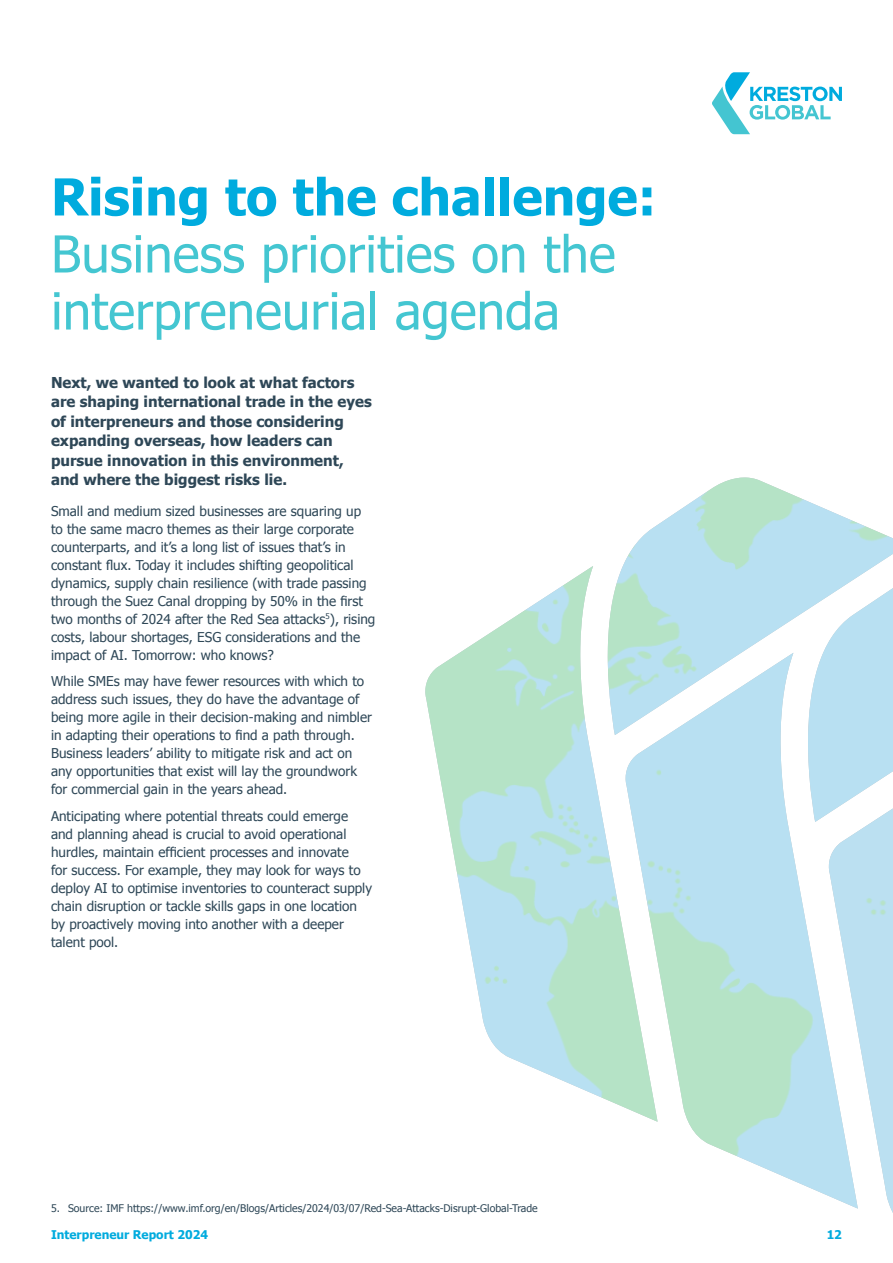
<style>
.page{position:relative;width:893px;height:1263px;background:#fff}
.page>*{position:absolute;margin:0;border:0;box-sizing:border-box;transform-origin:0 0}
.t1{font:51px/57px "Tahoma";color:#44c6d1}
.t2{font:700 51px "Tahoma";color:#00abde}
.t3{font:700 15px/19.5px "Tahoma";color:#2e4757}
.t4{font:13.5px/18px "Tahoma";color:#2e4757}
.t5{font:700 12px "Tahoma";color:#00abde}
.t6{font:10.5px "Tahoma";color:#2e4757}
</style>
<div class="page">
<img style="left:688px;top:1122px;width:170px;height:86px">
<svg style="left:623px;top:477px;width:270px;height:645px;fill:#b8e0f2"></svg>
<img style="left:425px;top:566px;width:233px;height:556px">
<img style="left:642px;top:488px;width:70px;height:49px">
<svg style="left:712px;top:72px;width:130px;height:62px"></svg>
<h1 class="t2" style="left:51px;top:161px;width:607px">Rising to the challenge:</h1>
<h1 class="t1" style="left:51px;top:223px;width:566px">Business priorities on the interpreneurial agenda</h1>
<p class="t3" style="left:51px;top:371px;width:322px">Next, we wanted to look at what factors are shaping international trade in the eyes of interpreneurs and those considering expanding overseas, how leaders can pursue innovation in this environment, and where the biggest risks lie.</p>
<p class="t4" style="left:51px;top:501px;width:326px">Small and medium sized businesses are squaring up to the same macro themes as their large corporate counterparts, and it’s a long list of issues that’s in constant flux. Today it includes shifting geopolitical dynamics, supply chain resilience (with trade passing through the Suez Canal dropping by 50% in the first two months of 2024 after the Red Sea attacks<sup>5</sup>), rising costs, labour shortages, ESG considerations and the impact of AI. Tomorrow: who knows?</p>
<p class="t4" style="left:51px;top:672px;width:322px">While SMEs may have fewer resources with which to address such issues, they do have the advantage of being more agile in their decision-making and nimbler in adapting their operations to find a path through.<br>Business leaders’ ability to mitigate risk and act on any opportunities that exist will lay the groundwork for commercial gain in the years ahead.</p>
<p class="t4" style="left:51px;top:806px;width:323px">Anticipating where potential threats could emerge and planning ahead is crucial to avoid operational hurdles, maintain efficient processes and innovate<br>for success. For example, they may look for ways to deploy AI to optimise inventories to counteract supply chain disruption or tackle skills gaps in one location by proactively moving into another with a deeper talent pool.</p>
<p class="t6" style="left:51px;top:1201px;width:488px">5. Source: IMF https://www.imf.org/en/Blogs/Articles/2024/03/07/Red-Sea-Attacks-Disrupt-Global-Trade</p>
<p class="t5" style="left:51px;top:1226px;width:158px">Interpreneur Report 2024</p>
<p class="t5" style="left:827px;top:1226px;width:17px">12</p>
</div>
